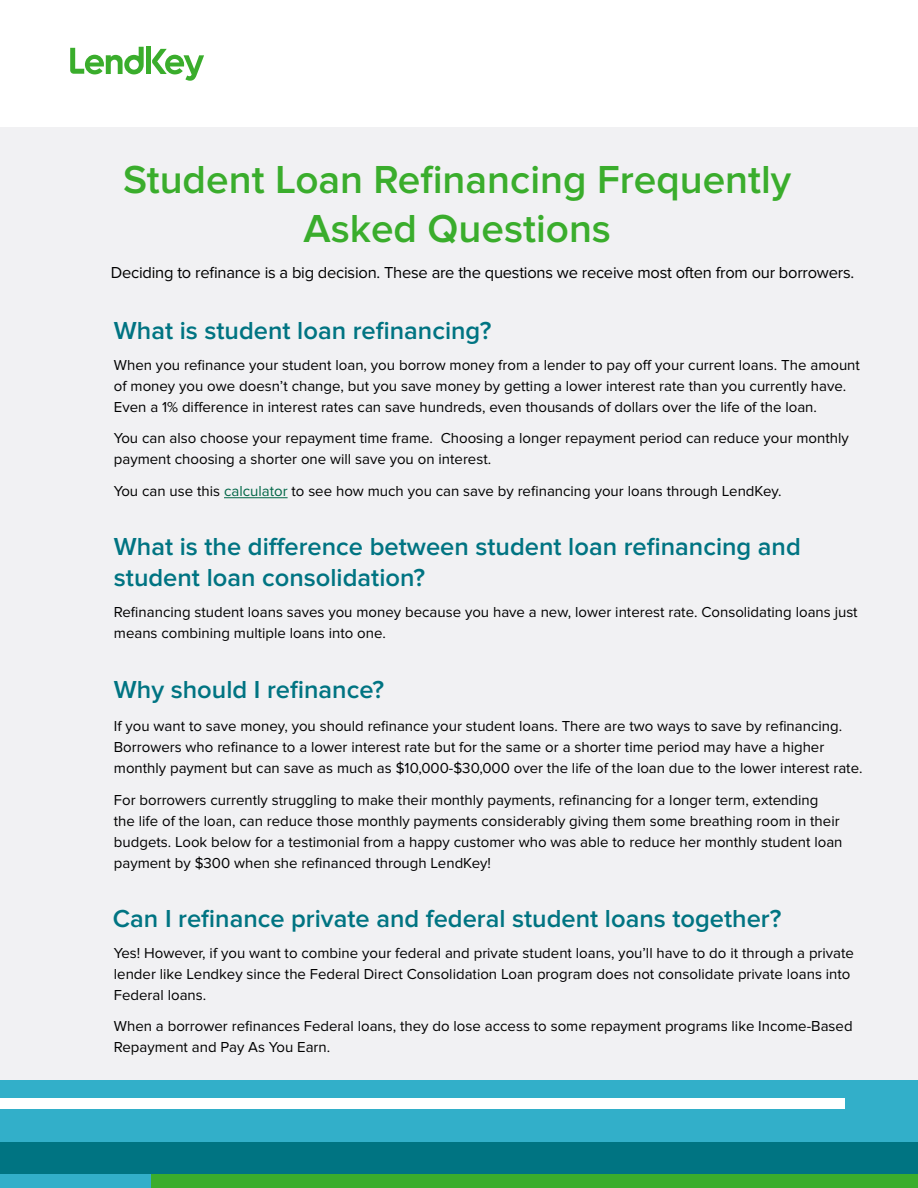
<style>
.page{position:relative;width:918px;height:1188px;background:#fff}
.page>*{position:absolute;margin:0;border:0;box-sizing:border-box;transform-origin:0 0}
.t1{font:600 40.5px/48.6px "Proxima Nova";color:#3aad2c;text-align:center}
.t2{font:600 25.5px/30.6px "Proxima Nova";color:#007482}
.t3{font:16.5px "Proxima Nova";letter-spacing:-.015em;color:#000}
.t4{font:15px/21px "Proxima Nova";color:#000}
.s1{color:#006646}
</style>
<div class="page">
<div style="left:0;top:127px;width:918px;height:1061px;background:#f1f1f3"></div>
<div style="left:146px;top:47px;width:5px;height:27px;background:#3aad2c"></div>
<svg style="left:152px;top:49px;width:52px;height:32px"></svg>
<svg style="left:70px;top:47px;width:74px;height:27px"></svg>
<hr style="left:224px;top:497px;width:64px;height:1px;background:#006646">
<div style="left:0;top:1080px;width:918px;height:108px;background:#32afc9"></div>
<div style="left:0;top:1142px;width:918px;height:32px;background:#007482"></div>
<div style="left:151px;top:1174px;width:767px;height:13px;background:#3aad2c"></div>
<div style="left:0;top:1099px;width:845px;height:10px;background:#fff"></div>
<h1 class="t1" style="left:123px;top:156px;width:670px">Student Loan Refinancing Frequently<br>Asked Questions</h1>
<p class="t3" style="left:111px;top:263px;width:745px">Deciding to refinance is a big decision. These are the questions we receive most often from our borrowers.</p>
<h2 class="t2" style="left:114px;top:316px;width:379px">What is student loan refinancing?</h2>
<p class="t4" style="left:114px;top:354px;width:748px">When you refinance your student loan, you borrow money from a lender to pay off your current loans. The amount of money you owe doesn’t change, but you save money by getting a lower interest rate than you currently have.<br>Even a 1% difference in interest rates can save hundreds, even thousands of dollars over the life of the loan.</p>
<p class="t4" style="left:114px;top:428px;width:737px">You can also choose your repayment time frame. Choosing a longer repayment period can reduce your monthly payment choosing a shorter one will save you on interest.</p>
<p class="t4" style="left:114px;top:480px;width:669px">You can use this <span class="s1">calculator</span> to see how much you can save by refinancing your loans through LendKey.</p>
<h2 class="t2" style="left:114px;top:532px;width:689px">What is the difference between student loan refinancing and student loan consolidation?</h2>
<p class="t4" style="left:114px;top:602px;width:745px">Refinancing student loans saves you money because you have a new, lower interest rate. Consolidating loans just means combining multiple loans into one.</p>
<h2 class="t2" style="left:114px;top:674px;width:272px">Why should I refinance?</h2>
<p class="t4" style="left:114px;top:716px;width:750px">If you want to save money, you should refinance your student loans. There are two ways to save by refinancing.<br>Borrowers who refinance to a lower interest rate but for the same or a shorter time period may have a higher monthly payment but can save as much as $10,000-$30,000 over the life of the loan due to the lower interest rate.</p>
<p class="t4" style="left:114px;top:789px;width:730px">For borrowers currently struggling to make their monthly payments, refinancing for a longer term, extending the life of the loan, can reduce those monthly payments considerably giving them some breathing room in their budgets. Look below for a testimonial from a happy customer who was able to reduce her monthly student loan payment by $300 when she refinanced through LendKey!</p>
<h2 class="t2" style="left:113px;top:904px;width:670px">Can I refinance private and federal student loans together?</h2>
<p class="t4" style="left:114px;top:942px;width:742px">Yes! However, if you want to combine your federal and private student loans, you’ll have to do it through a private lender like Lendkey since the Federal Direct Consolidation Loan program does not consolidate private loans into<br>Federal loans.</p>
<p class="t4" style="left:114px;top:1016px;width:740px">When a borrower refinances Federal loans, they do lose access to some repayment programs like Income-Based<br>Repayment and Pay As You Earn.</p>
</div>
